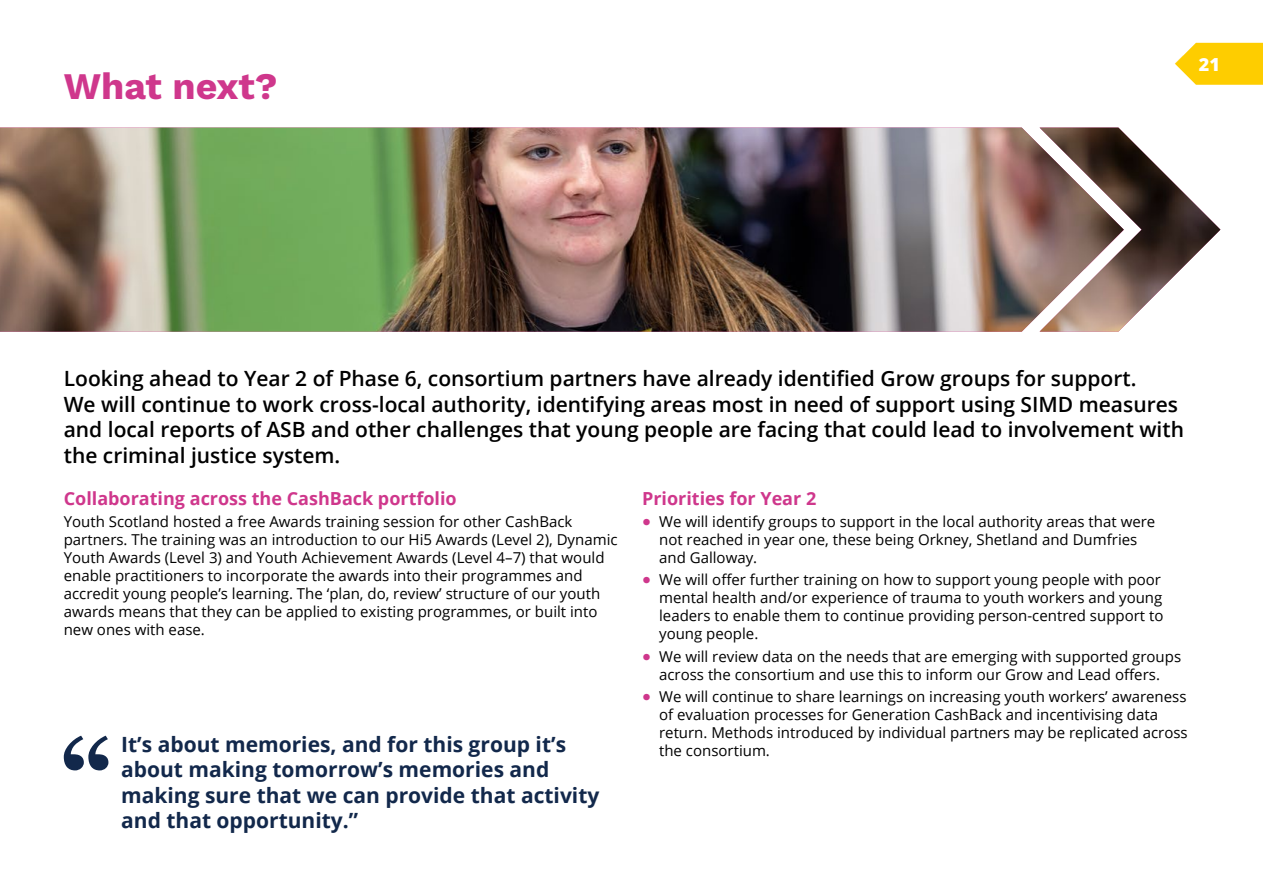
<style>
.page{position:relative;width:1263px;height:893px;background:#fff}
.page>*{position:absolute;margin:0;border:0;box-sizing:border-box;transform-origin:0 0}
.t1{font:700 37.5px "Work Sans";color:#cf378c}
.t2{font:600 21px/25.5px "Open Sans";color:#000}
.t3{font:700 21px/25.5px "Open Sans";color:#12284b}
.body{font:700 18px "Open Sans";color:#cf378c}
.t4{font:800 18px "Open Sans";color:#fff}
.body-2{font:15px/18px "Open Sans";color:#000}
.s1{font-family:"Source Sans Pro";font-weight:300;color:#cf378c}
</style>
<div class="page">
<img style="left:0;top:128px;width:1220px;height:204px">
<svg style="left:64px;top:736px;width:44px;height:34px"></svg>
<svg style="left:1175px;top:43px;width:88px;height:42px;background:#fed31f"></svg>
<p class="t1" style="left:64px;top:57px;width:215px">What next?</p>
<p class="t4" style="left:1199px;top:50px;width:23px">21</p>
<p class="t2" style="left:64px;top:365px;width:1122px">Looking ahead to Year 2 of Phase 6, consortium partners have already identified Grow groups for support.<br>We will continue to work cross-local authority, identifying areas most in need of support using SIMD measures and local reports of ASB and other challenges that young people are facing that could lead to involvement with the criminal justice system.</p>
<p class="body" style="left:64px;top:486px;width:394px">Collaborating across the CashBack portfolio</p>
<p class="body-2" style="left:64px;top:512px;width:555px">Youth Scotland hosted a free Awards training session for other CashBack partners. The training was an introduction to our Hi5 Awards (Level 2), Dynamic Youth Awards (Level 3) and Youth Achievement Awards (Level 4–7) that would enable practitioners to incorporate the awards into their programmes and accredit young people’s learning. The ‘plan, do, review’ structure of our youth awards means that they can be applied to existing programmes, or built into new ones with ease.</p>
<p class="body" style="left:642px;top:486px;width:176px">Priorities for Year 2</p>
<p class="body-2" style="left:659px;top:512px;width:498px;text-indent:-17px"><span class="s1">●</span> We will identify groups to support in the local authority areas that were not reached in year one, these being Orkney, Shetland and Dumfries and Galloway.</p>
<p class="body-2" style="left:659px;top:570px;width:506px;text-indent:-17px"><span class="s1">●</span> We will offer further training on how to support young people with poor mental health and/or experience of trauma to youth workers and young leaders to enable them to continue providing person-centred support to young people.</p>
<p class="body-2" style="left:642px;top:647px;width:540px;text-align:center"><span class="s1">●</span> We will review data on the needs that are emerging with supported groups across the consortium and use this to inform our Grow and Lead offers.</p>
<p class="body-2" style="left:659px;top:687px;width:530px;text-indent:-17px"><span class="s1">●</span> We will continue to share learnings on increasing youth workers’ awareness of evaluation processes for Generation CashBack and incentivising data return. Methods introduced by individual partners may be replicated across the consortium.</p>
<p class="t3" style="left:121px;top:731px;width:480px">It’s about memories, and for this group it’s about making tomorrow’s memories and making sure that we can provide that activity and that opportunity.”</p>
</div>
